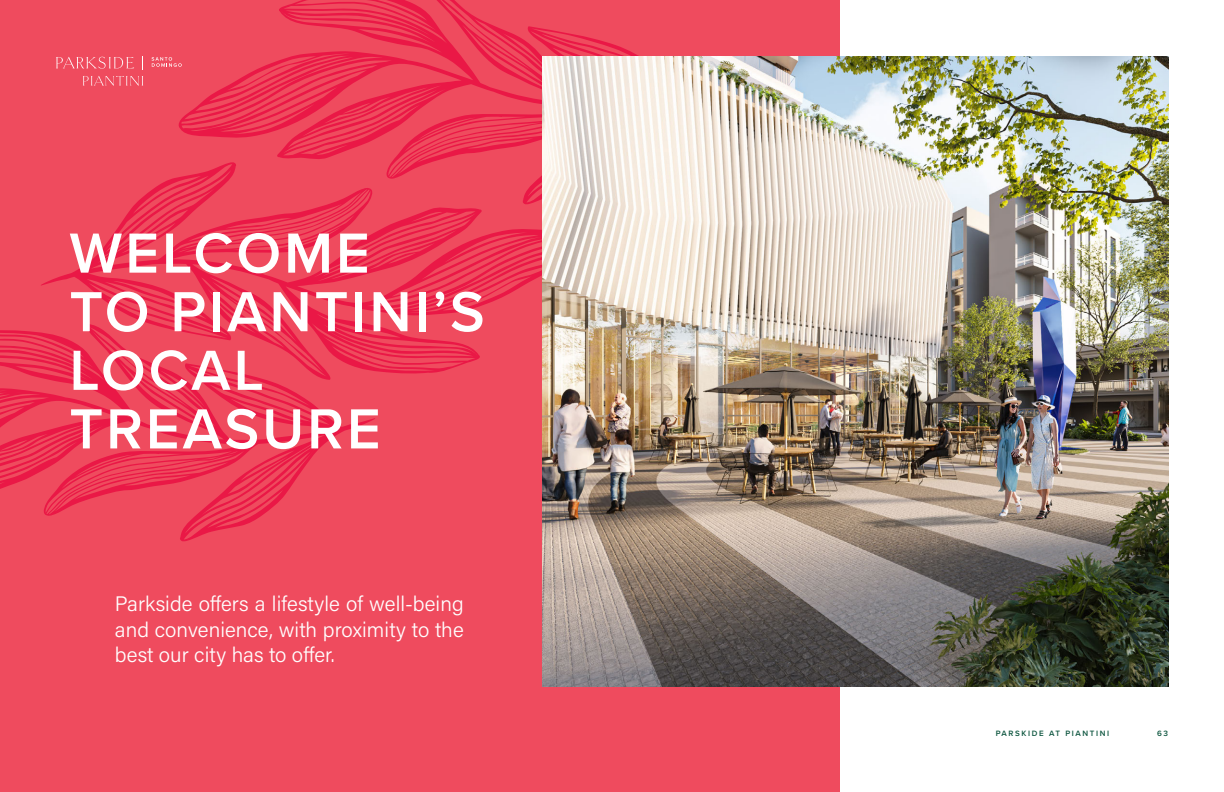
<style>
.page{position:relative;width:1224px;height:792px;background:#fff}
.page>*{position:absolute;margin:0;border:0;box-sizing:border-box;transform-origin:0 0}
.t1{font:600 58.6px/58.6px "Proxima Nova";letter-spacing:.05em;color:#fff}
.t2{font:21px/25.2px "Acumin Variable Concept";color:#fff;text-align:justify}
.t3{font:600 8px "Proxima Nova";letter-spacing:.2em;color:#0d553f}
</style>
<div class="page">
<div style="left:0;top:0;width:839px;height:792px;background:#ef4b5e"></div>
<svg style="left:41px;top:177px;width:502px;height:203px"></svg>
<svg style="left:0;top:324px;width:375px;height:218px"></svg>
<svg style="left:178px;top:0;width:461px;height:205px"></svg>
<img style="left:543px;top:56px;width:626px;height:631px">
<svg style="left:83px;top:76px;width:60px;height:10px"></svg>
<svg style="left:56px;top:57px;width:78px;height:12px"></svg>
<svg style="left:152px;top:57px;width:30px;height:10px"></svg>
<h1 class="t1" style="left:69px;top:222px;width:417px">WELCOME<br>TO PIANTINI’S<br>LOCAL<br>TREASURE</h1>
<p class="t2" style="left:115px;top:591px;width:350px">Parkside offers a lifestyle of well-being and convenience, with proximity to the best our city has to offer.</p>
<p class="t3" style="left:996px;top:727px;width:115px">PARSKIDE AT PIANTINI</p>
<p class="t3" style="left:1157px;top:727px;width:12px">63</p>
</div>
